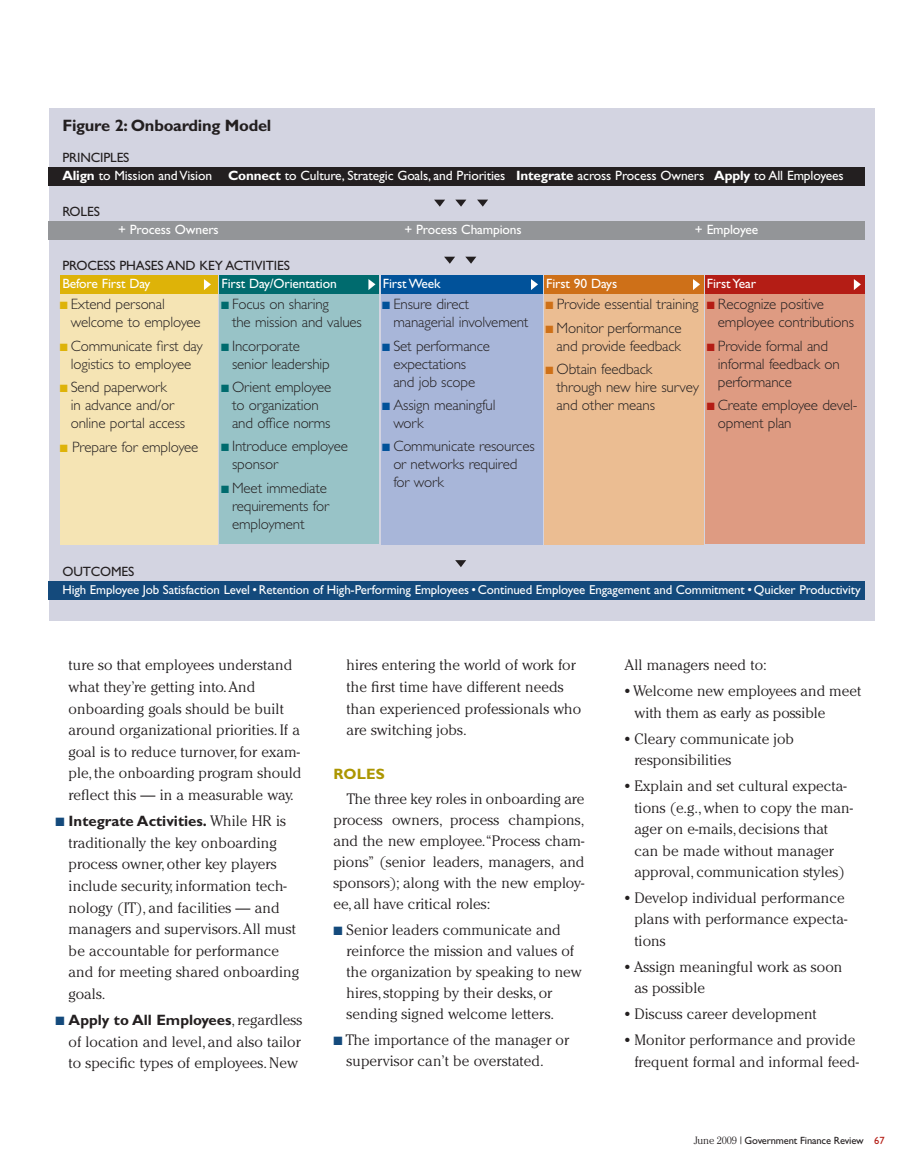
<style>
.page{position:relative;width:918px;height:1175px;background:#fff}
.page>*{position:absolute;margin:0;border:0;box-sizing:border-box;transform-origin:0 0}
.t1{font:700 16.5px "Gill Sans";letter-spacing:-.015em;color:#231f20}
.t2{font:300 15px/21.6px "Cheltenham";letter-spacing:.005em;color:#231f20}
.t3{font:300 15px/18px "Gill Sans";letter-spacing:-.01em;color:#231f20}
.t4{font:700 15px "Gill Sans";color:#231f20}
.t5{font:700 15px "Gill Sans";letter-spacing:.01em;color:#ac9601}
.t6{font:13.5px/18px "Gill Sans";letter-spacing:-.01em;color:#fff}
.t7{font:13.5px "Gill Sans";letter-spacing:-.01em;color:#231f20}
.t8{font:12.9px "Gill Sans";letter-spacing:-.01em;color:#fff}
.t9{font:10.5px "Gill Sans";letter-spacing:-.015em;color:#231f20}
.s1{color:#231f20}
.s2{font-weight:700}
.s3{color:#deb308}
.s4{color:#006b6e}
.s5{color:#01529a}
.s6{color:#ce7018}
.s7{color:#b41d15}
.s8{color:#144a7c}
.s9{font-family:"Cheltenham";font-weight:300}
.s10{font-family:"Gill Sans";font-weight:700}
</style>
<div class="page">
<div style="left:49px;top:108px;width:826px;height:513px;background:#d3d4e1"></div>
<div style="left:49px;top:581px;width:816px;height:18px;background:#144a7c"></div>
<div style="left:60px;top:292px;width:158px;height:252px;background:#f5e4b4"></div>
<div style="left:220px;top:293px;width:159px;height:251px;background:#98c3c7"></div>
<div style="left:381px;top:276px;width:161px;height:268px;background:#a8b6d9"></div>
<div style="left:544px;top:276px;width:160px;height:268px;background:#ebbd92"></div>
<div style="left:705px;top:276px;width:160px;height:268px;background:#de9b82"></div>
<div style="left:49px;top:168px;width:816px;height:18px;background:#231f20"></div>
<div style="left:49px;top:222px;width:816px;height:18px;background:#939598"></div>
<div style="left:220px;top:276px;width:159px;height:18px;background:#006b6e"></div>
<div style="left:381px;top:276px;width:161px;height:18px;background:#01529a"></div>
<div style="left:544px;top:276px;width:160px;height:18px;background:#ce7018"></div>
<div style="left:705px;top:276px;width:160px;height:18px;background:#b41d15"></div>
<div style="left:60px;top:276px;width:158px;height:18px;background:#deb308"></div>
<svg style="left:204px;top:279px;width:7px;height:11px"></svg>
<svg style="left:368px;top:279px;width:7px;height:11px"></svg>
<svg style="left:531px;top:279px;width:7px;height:11px"></svg>
<svg style="left:693px;top:279px;width:7px;height:11px"></svg>
<svg style="left:854px;top:279px;width:7px;height:11px"></svg>
<svg style="left:444px;top:257px;width:11px;height:7px"></svg>
<svg style="left:465px;top:257px;width:11px;height:7px"></svg>
<svg style="left:434px;top:200px;width:11px;height:7px"></svg>
<svg style="left:477px;top:200px;width:11px;height:7px"></svg>
<svg style="left:455px;top:200px;width:11px;height:7px"></svg>
<svg style="left:455px;top:560px;width:11px;height:7px"></svg>
<p class="t1" style="left:62px;top:119px;width:210px">Figure 2: Onboarding Model</p>
<p class="t6" style="left:62px;top:150px;width:783px"><span class="s1">PRINCIPLES<br></span><span class="s2">Align</span> to Mission and Vision <span class="s2">Connect</span> to Culture, Strategic Goals, and Priorities <span class="s2">Integrate</span> across Process Owners <span class="s2">Apply</span> to All Employees</p>
<p class="t7" style="left:62px;top:207px;width:39px">ROLES</p>
<p class="t6" style="left:118px;top:222px;width:102px">+ Process Owners</p>
<p class="t6" style="left:404px;top:222px;width:119px">+ Process Champions</p>
<p class="t6" style="left:695px;top:222px;width:65px">+ Employee</p>
<p class="t7" style="left:62px;top:261px;width:229px">PROCESS PHASES AND KEY ACTIVITIES</p>
<p class="t6" style="left:62px;top:276px;width:90px">Before First Day</p>
<p class="t6" style="left:221px;top:276px;width:117px">First Day/Orientation</p>
<p class="t6" style="left:383px;top:276px;width:59px">First Week</p>
<p class="t6" style="left:546px;top:276px;width:72px">First 90 Days</p>
<p class="t6" style="left:707px;top:276px;width:51px">First Year</p>
<p class="t3" style="left:71px;top:297px;width:132px;text-indent:-11px"><span class="s3">■</span> Extend personal welcome to employee</p>
<p class="t3" style="left:60px;top:338px;width:145px;text-align:center"><span class="s3">■</span> Communicate first day logistics to employee</p>
<p class="t3" style="left:71px;top:380px;width:116px;text-indent:-11px"><span class="s3">■</span> Send paperwork<br>in advance and/or online portal access</p>
<p class="t3" style="left:60px;top:439px;width:140px"><span class="s3">■</span> Prepare for employee</p>
<p class="t3" style="left:232px;top:297px;width:131px;text-indent:-11px"><span class="s4">■</span> Focus on sharing<br>the mission and values</p>
<p class="t3" style="left:232px;top:338px;width:99px;text-indent:-11px"><span class="s4">■</span> Incorporate senior leadership</p>
<p class="t3" style="left:232px;top:379px;width:101px;text-indent:-11px"><span class="s4">■</span> Orient employee to organization and office norms</p>
<p class="t3" style="left:232px;top:439px;width:117px;text-indent:-11px"><span class="s4">■</span> Introduce employee sponsor</p>
<p class="t3" style="left:232px;top:480px;width:98px;text-indent:-11px"><span class="s4">■</span> Meet immediate requirements for employment</p>
<p class="t3" style="left:393px;top:297px;width:137px;text-indent:-11px"><span class="s5">■</span> Ensure direct managerial involvement</p>
<p class="t3" style="left:393px;top:338px;width:98px;text-indent:-11px"><span class="s5">■</span> Set performance expectations and job scope</p>
<p class="t3" style="left:393px;top:397px;width:104px;text-indent:-11px"><span class="s5">■</span> Assign meaningful work</p>
<p class="t3" style="left:393px;top:439px;width:143px;text-indent:-11px"><span class="s5">■</span> Communicate resources or networks required for work</p>
<p class="t3" style="left:546px;top:297px;width:155px"><span class="s6">■</span> Provide essential training</p>
<p class="t3" style="left:546px;top:320px;width:138px;text-align:right"><span class="s6">■</span> Monitor performance and provide feedback</p>
<p class="t3" style="left:557px;top:361px;width:144px;text-indent:-11px"><span class="s6">■</span> Obtain feedback through new hire survey and other means</p>
<p class="t3" style="left:718px;top:297px;width:138px;text-indent:-11px"><span class="s7">■</span> Recognize positive employee contributions</p>
<p class="t3" style="left:718px;top:338px;width:123px;text-indent:-11px"><span class="s7">■</span> Provide formal and informal feedback on performance</p>
<p class="t3" style="left:718px;top:397px;width:141px;text-indent:-11px"><span class="s7">■</span> Create employee devel&shy;opment plan</p>
<p class="t7" style="left:62px;top:567px;width:74px">OUTCOMES</p>
<p class="t8" style="left:62px;top:585px;width:800px">High Employee Job Satisfaction Level • Retention of High-Performing Employees • Continued Employee Engagement and Commitment • Quicker Productivity</p>
<p class="t2" style="left:69px;top:656px;width:234px">ture so that employees understand what they’re getting into.And onboarding goals should be built around organizational priorities. If a goal is to reduce turnover, for exam&shy;ple, the onboarding program should reflect this — in a measurable way.</p>
<p class="t4" style="left:56px;top:816px;width:232px"><span class="s8">■</span> Integrate Activities. <span class="s9">While HR is</span></p>
<p class="t2" style="left:69px;top:833px;width:232px">traditionally the key onboarding process owner, other key players include security, information tech&shy;nology (IT), and facilities — and managers and supervisors.All must be accountable for performance and for meeting shared onboarding goals.</p>
<p class="t4" style="left:56px;top:1015px;width:248px"><span class="s8">■</span> Apply to All Employees<span class="s9">, regardless</span></p>
<p class="t2" style="left:69px;top:1032px;width:234px">of location and level, and also tailor to specific types of employees. New</p>
<p class="t2" style="left:347px;top:656px;width:236px">hires entering the world of work for the first time have different needs than experienced professionals who are switching jobs.</p>
<p class="t5" style="left:333px;top:768px;width:53px">ROLES</p>
<p class="t2" style="left:333px;top:790px;width:253px;line-height:21px;text-align:justify;text-indent:13px">The three key roles in onboarding are process owners, process champions, and the new employee.“Process cham&shy;pions” (senior leaders, managers, and sponsors); along with the new employ&shy;ee, all have critical roles:</p>
<p class="t2" style="left:347px;top:920px;width:237px;line-height:21px;text-indent:-13px"><span class="s8">■</span> Senior leaders communicate and reinforce the mission and values of the organization by speaking to new hires, stopping by their desks, or sending signed welcome letters.</p>
<p class="t2" style="left:347px;top:1030px;width:224px;text-indent:-13px"><span class="s8">■</span> The importance of the manager or supervisor can’t be overstated.</p>
<p class="t2" style="left:625px;top:656px;width:144px">All managers need to:</p>
<p class="t2" style="left:634px;top:682px;width:228px;text-indent:-9px"><span class="s10">•</span> Welcome new employees and meet with them as early as possible</p>
<p class="t2" style="left:634px;top:729px;width:161px;text-indent:-9px"><span class="s10">•</span> Cleary communicate job responsibilities</p>
<p class="t2" style="left:634px;top:776px;width:220px;text-indent:-9px"><span class="s10">•</span> Explain and set cultural expecta&shy;tions (e.g., when to copy the man&shy;ager on e-mails, decisions that can be made without manager approval, communication styles)</p>
<p class="t2" style="left:634px;top:888px;width:215px;text-indent:-9px"><span class="s10">•</span> Develop individual performance plans with performance expecta&shy;tions</p>
<p class="t2" style="left:634px;top:957px;width:209px;text-indent:-9px"><span class="s10">•</span> Assign meaningful work as soon as possible</p>
<p class="t2" style="left:625px;top:1004px;width:193px"><span class="s10">•</span> Discuss career development</p>
<p class="t2" style="left:625px;top:1030px;width:236px;text-align:right"><span class="s10">•</span> Monitor performance and provide frequent formal and informal feed-</p>
<p class="t9" style="left:694px;top:1136px;width:192px"><span class="s9">June 2009 |</span> Government Finance Review <span class="s7">67</span></p>
</div>
